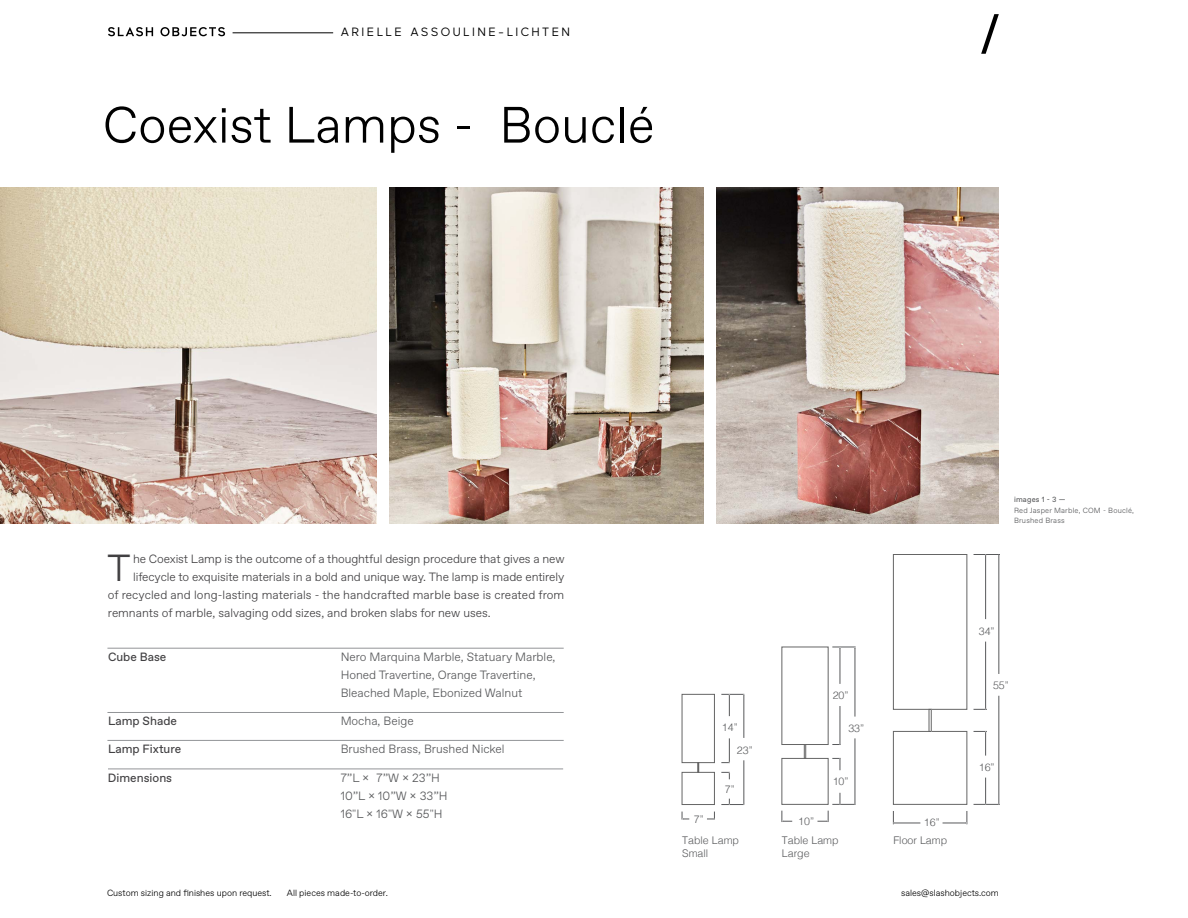
<style>
.page{position:relative;width:1188px;height:918px;background:#fff}
.page>*{position:absolute;margin:0;border:0;box-sizing:border-box;transform-origin:0 0}
.t1{font:300 51px "Favorit Pro";color:#000}
.t2{font:300 37.65px "Favorit Pro";color:#414042}
.t3{font:300 12px "Favorit Pro";letter-spacing:-.005em;color:#414042}
.t4{font:300 12px/18px "Favorit Pro";color:#58595b}
.t5{font:12px "Favorit Pro";color:#414042}
.t6{font:12px "Maax";letter-spacing:.2em;color:#000}
.t7{font:300 10.65px/12.8px "Helvetica";color:#58595b}
.t8{font:300 9px "Favorit Pro";color:#000}
.t9{font:300 7.5px/10.5px "Favorit Pro";letter-spacing:.025em;color:#58595b}
.t10{font:7.5px "Favorit Pro";letter-spacing:.025em;color:#58595b}
</style>
<div class="page">
<svg style="left:981px;top:14px;width:18px;height:40px"></svg>
<hr style="left:233px;top:33px;width:100px;height:1px;background:#000">
<hr style="left:108px;top:769px;width:455px;height:1px;background:#939598">
<hr style="left:107px;top:712px;width:457px;height:1px;background:#939598">
<hr style="left:107px;top:740px;width:457px;height:1px;background:#939598">
<hr style="left:107px;top:648px;width:457px;height:1px;background:#939598">
<div style="left:682px;top:694px;width:33px;height:69px;border:1px solid #656565"></div>
<div style="left:682px;top:772px;width:33px;height:33px;border:1px solid #656565"></div>
<div style="left:782px;top:758px;width:46px;height:47px;border:1px solid #656565"></div>
<svg style="left:804px;top:744px;width:2px;height:15px"></svg>
<div style="left:893px;top:554px;width:74px;height:156px;border:1px solid #656565"></div>
<div style="left:893px;top:731px;width:74px;height:74px;border:1px solid #656565"></div>
<hr style="left:999px;top:555px;width:1px;height:119px;background:#58595b">
<hr style="left:985px;top:555px;width:1px;height:64px;background:#58595b">
<svg style="left:974px;top:554px;width:26px;height:2px"></svg>
<svg style="left:974px;top:731px;width:13px;height:25px"></svg>
<hr style="left:999px;top:696px;width:1px;height:107px;background:#58595b">
<hr style="left:985px;top:642px;width:1px;height:66px;background:#58595b">
<svg style="left:974px;top:708px;width:13px;height:2px"></svg>
<svg style="left:974px;top:778px;width:26px;height:27px"></svg>
<svg style="left:943px;top:811px;width:25px;height:13px"></svg>
<svg style="left:893px;top:811px;width:27px;height:13px"></svg>
<svg style="left:817px;top:811px;width:12px;height:11px"></svg>
<svg style="left:782px;top:811px;width:10px;height:11px"></svg>
<hr style="left:855px;top:648px;width:1px;height:69px;background:#58595b">
<hr style="left:840px;top:648px;width:1px;height:36px;background:#58595b">
<svg style="left:832px;top:647px;width:24px;height:1px"></svg>
<svg style="left:832px;top:758px;width:9px;height:12px"></svg>
<hr style="left:855px;top:738px;width:1px;height:65px;background:#58595b">
<hr style="left:840px;top:706px;width:1px;height:38px;background:#58595b">
<svg style="left:832px;top:793px;width:24px;height:12px"></svg>
<svg style="left:707px;top:812px;width:8px;height:8px"></svg>
<svg style="left:682px;top:812px;width:7px;height:8px"></svg>
<hr style="left:744px;top:695px;width:1px;height:43px;background:#58595b">
<svg style="left:721px;top:694px;width:24px;height:22px"></svg>
<svg style="left:721px;top:772px;width:9px;height:7px"></svg>
<hr style="left:744px;top:760px;width:1px;height:44px;background:#58595b">
<svg style="left:721px;top:738px;width:9px;height:25px"></svg>
<svg style="left:721px;top:799px;width:24px;height:6px"></svg>
<img style="left:390px;top:188px;width:313px;height:335px">
<img style="left:717px;top:188px;width:282px;height:335px">
<img style="left:0;top:188px;width:376px;height:335px">
<svg style="left:108px;top:27px;width:45px;height:9px"></svg>
<svg style="left:160px;top:27px;width:65px;height:9px"></svg>
<p class="t6" style="left:341px;top:26px;width:231px">ARIELLE ASSOULINE-LICHTEN</p>
<h1 class="t1" style="left:103px;top:91px;width:553px">Coexist Lamps - Bouclé</h1>
<h2 class="t2" style="left:107px;top:543px;width:25px">T</h2>
<p class="t3" style="left:133px;top:551px;width:433px">he Coexist Lamp is the outcome of a thoughtful design procedure that gives a new</p>
<p class="t3" style="left:133px;top:569px;width:433px">lifecycle to exquisite materials in a bold and unique way. The lamp is made entirely</p>
<p class="t3" style="left:108px;top:587px;width:458px">of recycled and long-lasting materials - the handcrafted marble base is created from</p>
<p class="t3" style="left:108px;top:605px;width:384px">remnants of marble, salvaging odd sizes, and broken slabs for new uses.</p>
<p class="t5" style="left:108px;top:649px;width:60px">Cube Base</p>
<p class="t5" style="left:108px;top:713px;width:71px">Lamp Shade</p>
<p class="t5" style="left:108px;top:741px;width:75px">Lamp Fixture</p>
<p class="t4" style="left:341px;top:648px;width:216px">Nero Marquina Marble, Statuary Marble,<br>Honed Travertine, Orange Travertine,<br>Bleached Maple, Ebonized Walnut</p>
<p class="t4" style="left:341px;top:712px;width:74px">Mocha, Beige</p>
<p class="t4" style="left:341px;top:740px;width:165px">Brushed Brass, Brushed Nickel</p>
<p class="t5" style="left:108px;top:770px;width:66px">Dimensions</p>
<p class="t4" style="left:341px;top:768px;width:109px">7”L × 7”W × 23”H<br>10”L × 10”W × 33”H<br>16"L × 16"W × 55"H</p>
<p class="t10" style="left:1014px;top:495px;width:53px">images 1 - 3 —</p>
<p class="t9" style="left:1014px;top:505px;width:122px">Red Jasper Marble, COM - Bouclé,<br>Brushed Brass</p>
<p class="t7" style="left:694px;top:812px;width:12px">7”</p>
<p class="t7" style="left:722px;top:720px;width:17px">14”</p>
<p class="t7" style="left:737px;top:743px;width:17px">23”</p>
<p class="t7" style="left:725px;top:782px;width:12px">7”</p>
<p class="t7" style="left:833px;top:689px;width:17px">20”</p>
<p class="t7" style="left:848px;top:721px;width:17px">33”</p>
<p class="t7" style="left:833px;top:774px;width:17px">10”</p>
<p class="t7" style="left:798px;top:814px;width:17px">10”</p>
<p class="t7" style="left:924px;top:815px;width:17px">16”</p>
<p class="t7" style="left:682px;top:833px;width:58px">Table Lamp<br>Small</p>
<p class="t7" style="left:782px;top:833px;width:58px">Table Lamp<br>Large</p>
<p class="t7" style="left:893px;top:833px;width:55px">Floor Lamp</p>
<p class="t7" style="left:979px;top:624px;width:17px">34”</p>
<p class="t7" style="left:993px;top:678px;width:17px">55”</p>
<p class="t7" style="left:979px;top:760px;width:17px">16”</p>
<p class="t8" style="left:107px;top:887px;width:166px">Custom sizing and finishes upon request.</p>
<p class="t8" style="left:287px;top:887px;width:102px">All pieces made-to-order.</p>
<p class="t8" style="left:901px;top:887px;width:99px">sales@slashobjects.com</p>
</div>
